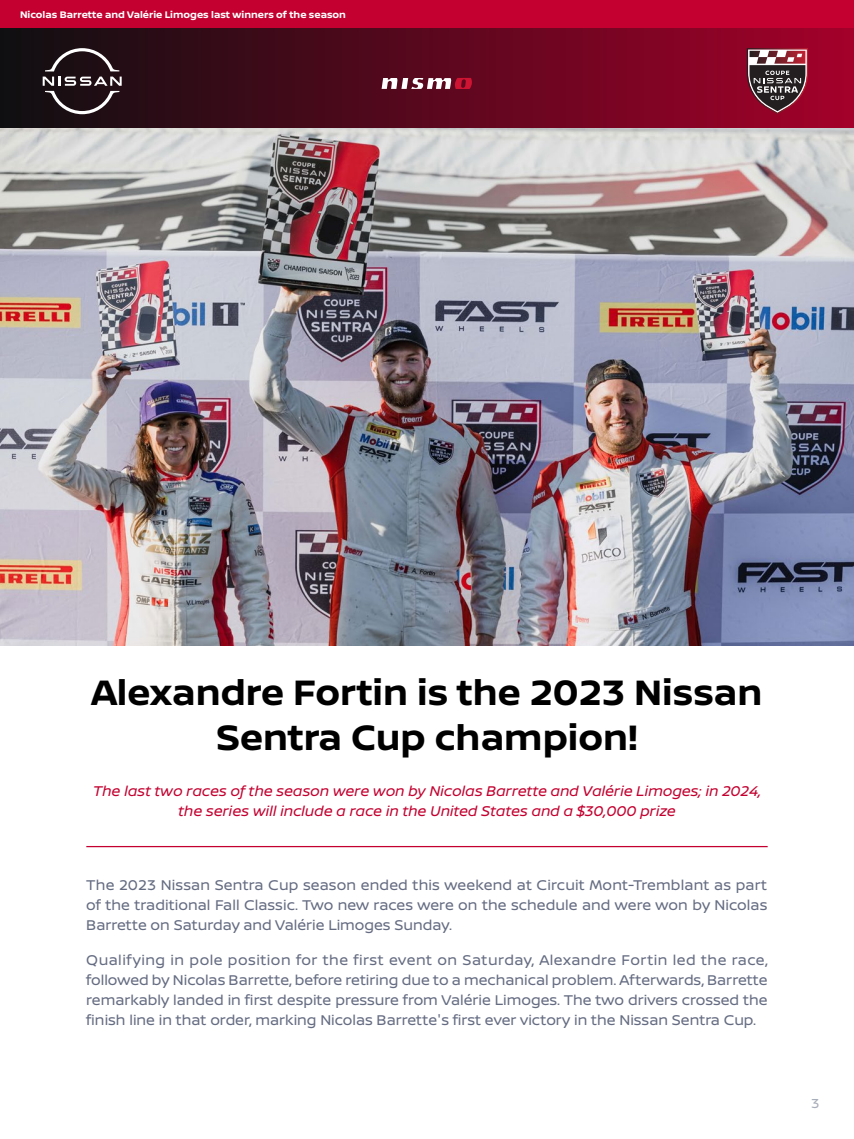
<style>
.page{position:relative;width:854px;height:1139px;background:#fff}
.page>*{position:absolute;margin:0;border:0;box-sizing:border-box;transform-origin:0 0}
.Titre_communiqué{font:700 37.5px/45px "Nissan Brand";color:#000;text-align:center}
.Texte{font:15px/20px "Nissan Brand";color:#656c82;text-align:justify}
.Intro_communiqué__le{font:italic 15px/20px "Nissan Brand";color:#c3002f;text-align:center}
.t1{font:13.88px "Nissan Brand";color:#a9adb9}
.Ancre_de_texte__debu{font:700 10.12px "Nissan Brand";color:#fff}
</style>
<div class="page">
<div style="left:0;top:27px;width:853px;height:101px;background:linear-gradient(to right,#0f1011,#a4002a)"></div>
<div style="left:0;top:0;width:853px;height:27px;background:#c3002f"></div>
<img style="left:0;top:128px;width:853px;height:517px">
<hr style="left:86px;top:845px;width:681px;height:2px;background:#c3002f">
<svg style="left:45px;top:48px;width:74px;height:23px;background:#3f3237"></svg>
<svg style="left:43px;top:77px;width:79px;height:37px;background:#493d41"></svg>
<svg style="left:746px;top:48px;width:61px;height:66px;background:#784c56"></svg>
<svg style="left:381px;top:78px;width:91px;height:11px"></svg>
<p class="Ancre_de_texte__debu" style="left:20px;top:7px;width:327px">Nicolas Barrette and Valérie Limoges last winners of the season</p>
<p class="Titre_communiqué" style="left:91px;top:668px;width:672px">Alexandre Fortin is the 2023 Nissan<br>Sentra Cup champion!</p>
<p class="Intro_communiqué__le" style="left:93px;top:779px;width:669px">The last two races of the season were won by Nicolas Barrette and Valérie Limoges; in 2024, the series will include a race in the United States and a $30,000 prize</p>
<p class="Texte" style="left:86px;top:873px;width:682px">The 2023 Nissan Sentra Cup season ended this weekend at Circuit Mont-Tremblant as part of the traditional Fall Classic. Two new races were on the schedule and were won by Nicolas Barrette on Saturday and Valérie Limoges Sunday.</p>
<p class="Texte" style="left:86px;top:948px;width:683px">Qualifying in pole position for the first event on Saturday, Alexandre Fortin led the race, followed by Nicolas Barrette, before retiring due to a mechanical problem. Afterwards, Barrette remarkably landed in first despite pressure from Valérie Limoges. The two drivers crossed the finish line in that order, marking Nicolas Barrette's first ever victory in the Nissan Sentra Cup.</p>
<p class="t1" style="left:811px;top:1092px;width:10px">3</p>
</div>
